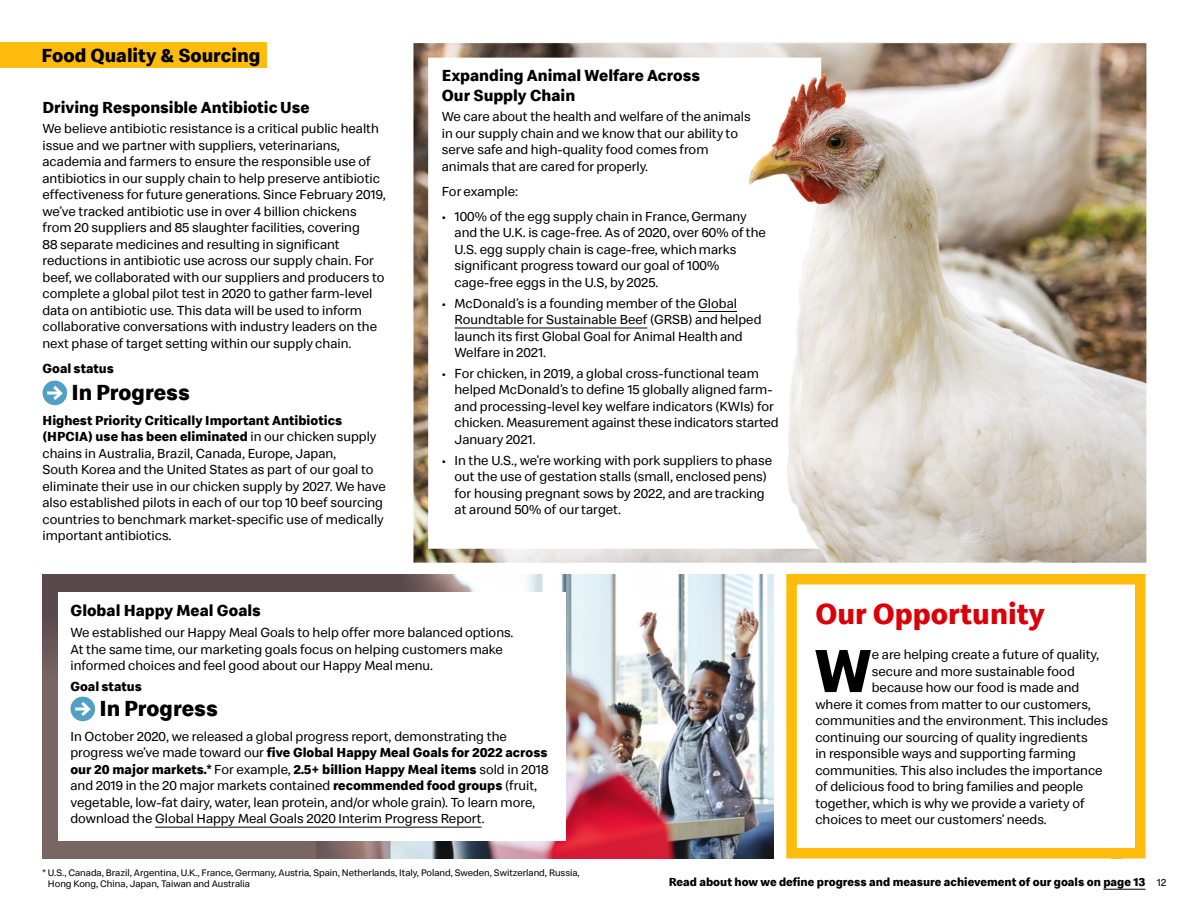
<style>
.page{position:relative;width:1188px;height:918px;background:#fff}
.page>*{position:absolute;margin:0;border:0;box-sizing:border-box;transform-origin:0 0}
.t1{font:700 62.7px "Speedee";color:#000}
.t2{font:700 30px "Speedee";color:#db0007}
.t3{font:700 22.5px "Speedee";color:#000}
.t4{font:700 19.5px "Speedee";color:#000}
.t5{font:700 16.5px/19.5px "Speedee";color:#000}
.t6{font:13.5px/16.5px "Speedee";color:#000}
.t7{font:700 13.5px "Speedee";color:#000}
.t8{font:700 12px "Speedee";color:#000}
.t9{font:9.75px/10.5px "Speedee";color:#000}
.s1{font-weight:700}
.s2{font-weight:400;font-size:10.5px}
</style>
<div class="page">
<div style="left:0;top:43px;width:266px;height:25px;background:#ffbc0d"></div>
<div style="left:43px;top:381px;width:24px;height:24px;background:#50a0c6;border-radius:50%"></div>
<svg style="left:47px;top:383px;width:18px;height:20px"></svg>
<hr style="left:1103px;top:889px;width:42px;height:1px;background:#000">
<img style="left:42px;top:574px;width:732px;height:285px">
<svg style="left:786px;top:574px;width:360px;height:285px"></svg>
<img style="left:413px;top:42px;width:734px;height:521px">
<img style="left:489px;top:43px;width:656px;height:1px">
<hr style="left:698px;top:311px;width:39px;height:1px;background:#000">
<hr style="left:455px;top:328px;width:192px;height:1px;background:#000">
<h3 class="t4" style="left:42px;top:43px;width:221px">Food Quality &amp; Sourcing</h3>
<p class="t5" style="left:43px;top:98px;width:269px">Driving Responsible Antibiotic Use</p>
<p class="t6" style="left:43px;top:121px;width:345px">We believe antibiotic resistance is a critical public health issue and we partner with suppliers, veterinarians, academia and farmers to ensure the responsible use of antibiotics in our supply chain to help preserve antibiotic effectiveness for future generations. Since February 2019, we’ve tracked antibiotic use in over 4 billion chickens from 20 suppliers and 85 slaughter facilities, covering<br>88 separate medicines and resulting in significant reductions in antibiotic use across our supply chain. For beef, we collaborated with our suppliers and producers to complete a global pilot test in 2020 to gather farm-level data on antibiotic use. This data will be used to inform collaborative conversations with industry leaders on the next phase of target setting within our supply chain.</p>
<p class="t7" style="left:43px;top:360px;width:73px">Goal status</p>
<h3 class="t3" style="left:72px;top:378px;width:120px">In Progress</h3>
<p class="t6" style="left:43px;top:412px;width:345px"><span class="s1">Highest Priority Critically Important Antibiotics (HPCIA) use has been eliminated</span> in our chicken supply chains in Australia, Brazil, Canada, Europe, Japan,<br>South Korea and the United States as part of our goal to eliminate their use in our chicken supply by 2027. We have also established pilots in each of our top 10 beef sourcing countries to benchmark market-specific use of medically important antibiotics.</p>
<p class="t5" style="left:442px;top:66px;width:260px">Expanding Animal Welfare Across<br>Our Supply Chain</p>
<p class="t6" style="left:442px;top:109px;width:310px">We care about the health and welfare of the animals in our supply chain and we know that our ability to serve safe and high-quality food comes from animals that are cared for properly.</p>
<p class="t6" style="left:442px;top:183px;width:78px">For example:</p>
<p class="t6" style="left:455px;top:208px;width:313px;text-indent:-13px">• 100% of the egg supply chain in France, Germany and the U.K. is cage-free. As of 2020, over 60% of the U.S. egg supply chain is cage-free, which marks significant progress toward our goal of 100% cage-free eggs in the U.S, by 2025.</p>
<p class="t6" style="left:455px;top:295px;width:308px;text-indent:-13px">• McDonald’s is a founding member of the Global Roundtable for Sustainable Beef (GRSB) and helped launch its first Global Goal for Animal Health and Welfare in 2021.</p>
<p class="t6" style="left:455px;top:365px;width:326px;text-indent:-13px">• For chicken, in 2019, a global cross-functional team helped McDonald’s to define 15 globally aligned farm&shy;and processing-level key welfare indicators (KWIs) for chicken. Measurement against these indicators started January 2021.</p>
<p class="t6" style="left:455px;top:452px;width:319px;text-indent:-13px">• In the U.S., we’re working with pork suppliers to phase out the use of gestation stalls (small, enclosed pens) for housing pregnant sows by 2022, and are tracking at around 50% of our target.</p>
<p class="t6" style="left:455px;top:312px;width:308px;text-indent:-13px">• McDon ld’s is a founding member of the Globa<br>Roundtable for Sustainable Beef (GRSB) nd helped</p>
<p class="t6" style="left:455px;top:361px;width:93px">Welfare in 2021.</p>
<p class="t6" style="left:455px;top:382px;width:321px;text-indent:-13px">• For chicken, i 2019, a global cross-functional team helped McDonald’s to defin 15 globally aligned farm&shy;and processing-lev l key welfare indicators (KWIs) for</p>
<p class="t6" style="left:455px;top:448px;width:83px">January 2021.</p>
<p class="t6" style="left:442px;top:469px;width:332px;text-align:center">• In he U.S., we’re working with pork suppliers to phase out the use of gestation stalls (small, enclosed pe s) for h sing pregnant sows by 2022, and are tracking</p>
<p class="t5" style="left:70px;top:602px;width:192px">Global Happy Meal Goals</p>
<p class="t6" style="left:70px;top:624px;width:444px">We established our Happy Meal Goals to help offer more balanced options.<br>At the same time, our marketing goals focus on helping customers make informed choices and feel good about our Happy Meal menu.</p>
<p class="t7" style="left:70px;top:678px;width:73px">Goal status</p>
<h3 class="t3" style="left:100px;top:694px;width:120px">In Progress</h3>
<p class="t6" style="left:70px;top:728px;width:480px">In October 2020, we released a global progress report, demonstrating the progress we’ve made toward our <span class="s1">five Global Happy Meal Goals for 2022 across our 20 major markets.*</span> For example, <span class="s1">2.5+ billion Happy Meal items</span> sold in 2018</p>
<p class="t6" style="left:70px;top:778px;width:468px">and 2019 in the 20 major markets contained <span class="s1">recommended food groups</span> (fruit, vegetable, low-fat dairy, water, lean protein, and/or whole grain). To learn more, download the Global Happy Meal Goals 2020 Interim Progress Report.</p>
<h2 class="t2" style="left:815px;top:595px;width:231px">Our Opportunity</h2>
<h1 class="t1" style="left:815px;top:631px;width:59px">W</h1>
<p class="t6" style="left:872px;top:646px;width:229px">e are helping create a future of quality,</p>
<p class="t6" style="left:872px;top:663px;width:205px">secure and more sustainable food</p>
<p class="t6" style="left:872px;top:679px;width:209px">because how our food is made and</p>
<p class="t6" style="left:815px;top:696px;width:277px">where it comes from matter to our customers,</p>
<p class="t6" style="left:815px;top:712px;width:294px">communities and the environment. This includes</p>
<p class="t6" style="left:815px;top:729px;width:274px">continuing our sourcing of quality ingredients</p>
<p class="t6" style="left:815px;top:745px;width:262px">in responsible ways and supporting farming</p>
<p class="t6" style="left:815px;top:762px;width:289px">communities. This also includes the importance</p>
<p class="t6" style="left:815px;top:778px;width:270px">of delicious food to bring families and people</p>
<p class="t6" style="left:815px;top:795px;width:271px">together, which is why we provide a variety of</p>
<p class="t6" style="left:815px;top:811px;width:233px">choices to meet our customers’ needs.</p>
<p class="t9" style="left:48px;top:868px;width:533px;text-indent:-5px">* U.S., Canada, Brazil, Argentina, U.K., France, Germany, Austria, Spain, Netherlands, Italy, Poland, Sweden, Switzerland, Russia,<br>Hong Kong, China, Japan, Taiwan and Australia</p>
<p class="t8" style="left:669px;top:875px;width:499px">Read about how we define progress and measure achievement of our goals on page 13 <span class="s2">12</span></p>
</div>
